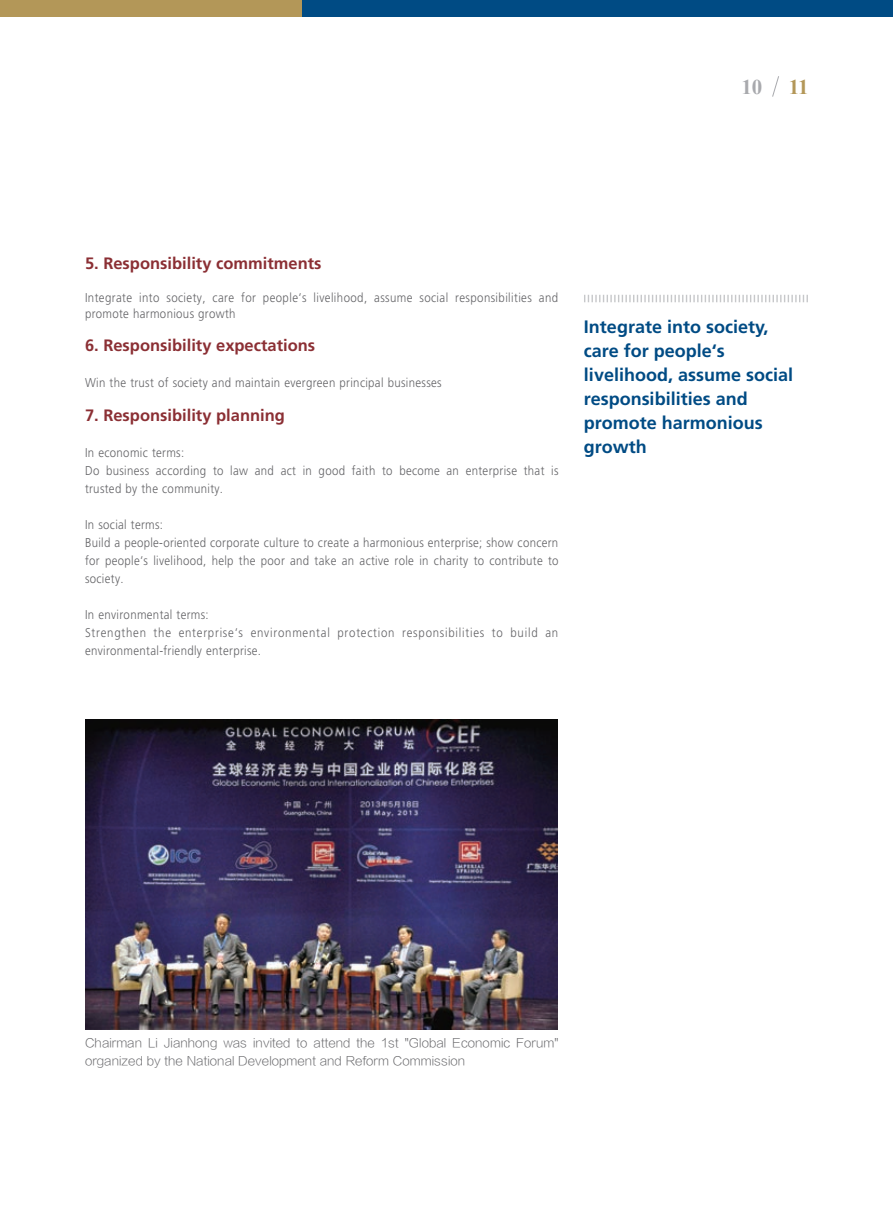
<style>
.page{position:relative;width:893px;height:1212px;background:#fff}
.page>*{position:absolute;margin:0;border:0;box-sizing:border-box;transform-origin:0 0}
.t1{font:700 21px "Times New Roman";color:#a8a9ad}
.t2{font:700 21px "Times New Roman";color:#b39758}
.t3{font:700 18px/24px "Frutiger LT Std";color:#004b84}
.t4{font:700 16.5px "Frutiger LT Std";color:#8b2f34}
.t5{font:300 12.75px/18px "Frutiger LT Std";letter-spacing:.03em;color:#636366;scale:.9 1}
.t6{font:300 12.75px/18px "Frutiger LT Std";letter-spacing:.065em;color:#636366;scale:.9 1}
.t7{font:12px/18px "FZLTXHK GBK1 0";letter-spacing:.01em;color:#636366}
</style>
<div class="page">
<div style="left:0;top:0;width:302px;height:17px;background:#b39758"></div>
<div style="left:302px;top:0;width:591px;height:17px;background:#004b84"></div>
<svg style="left:772px;top:76px;width:7px;height:21px"></svg>
<svg style="left:584px;top:295px;width:224px;height:7px"></svg>
<img style="left:86px;top:719px;width:472px;height:310px">
<h1 class="t1" style="left:741px;top:72px;width:22px">10</h1>
<h1 class="t2" style="left:789px;top:72px;width:21px">11</h1>
<p class="t4" style="left:85px;top:253px;width:238px">5. Responsibility commitments</p>
<p class="t5" style="left:85px;top:289px;width:527px;line-height:16.5px">Integrate into society, care for people‘s livelihood, assume social responsibilities and promote harmonious growth</p>
<p class="t4" style="left:85px;top:335px;width:232px">6. Responsibility expectations</p>
<p class="t5" style="left:85px;top:373px;width:398px">Win the trust of society and maintain evergreen principal businesses</p>
<p class="t4" style="left:85px;top:405px;width:201px">7. Responsibility planning</p>
<p class="t5" style="left:85px;top:443px;width:528px">In economic terms:<br>Do business according to law and act in good faith to become an enterprise that is trusted by the community.</p>
<p class="t5" style="left:85px;top:515px;width:528px">In social terms:<br>Build a people-oriented corporate culture to create a harmonious enterprise; show concern for people‘s livelihood, help the poor and take an active role in charity to contribute to society.</p>
<p class="t6" style="left:85px;top:605px;width:527px">In environmental terms:<br>Strengthen the enterprise‘s environmental protection responsibilities to build an environmental-friendly enterprise.</p>
<h2 class="t3" style="left:584px;top:315px;width:211px">Integrate into society, care for people‘s livelihood, assume social responsibilities and promote harmonious growth</h2>
<p class="t7" style="left:85px;top:1034px;width:475px">Chairman Li Jianhong was invited to attend the 1st "Global Economic Forum" organized by the National Development and Reform Commission</p>
</div>
